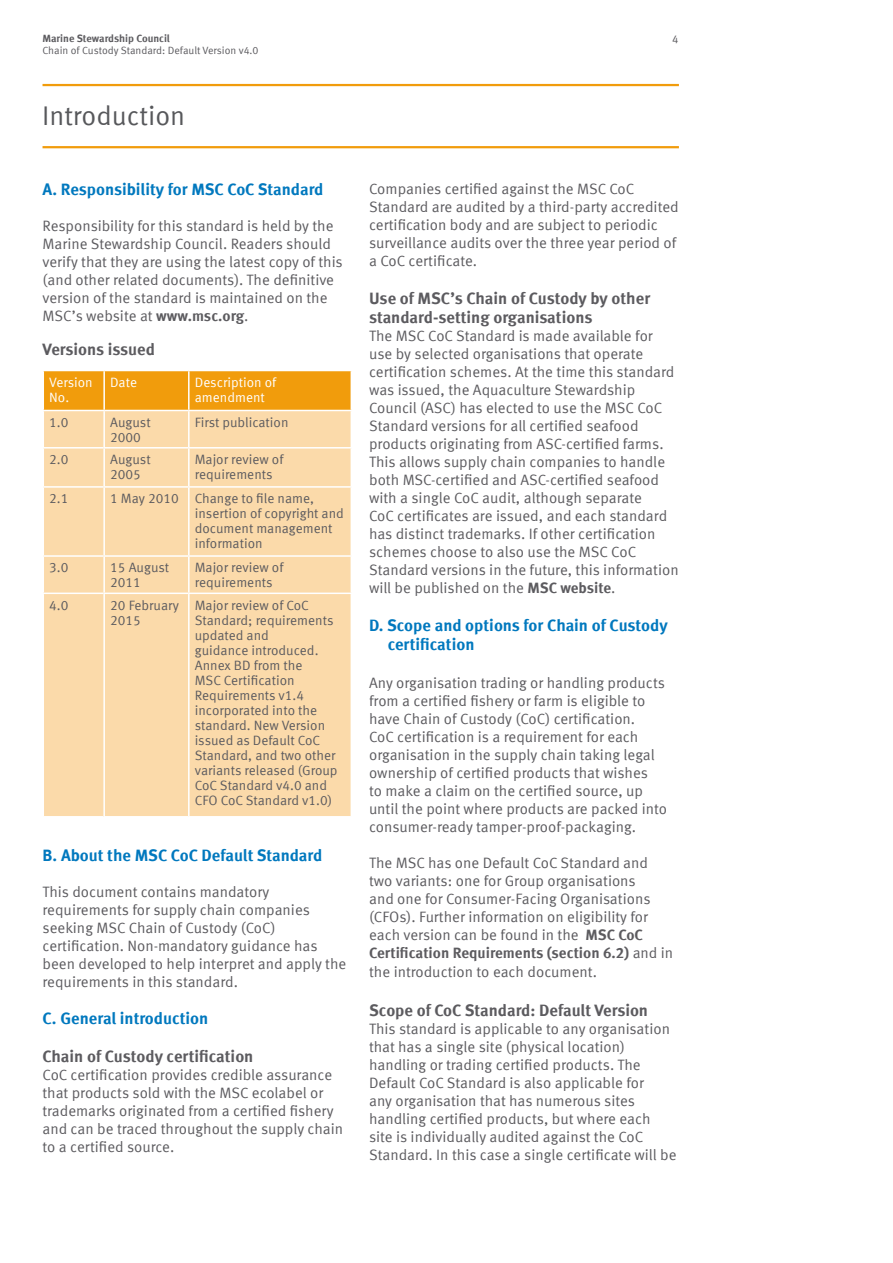
<style>
.page{position:relative;width:893px;height:1263px;background:#fff}
.page>*{position:absolute;margin:0;border:0;box-sizing:border-box;transform-origin:0 0}
.t1{font:27px "Meta Offc Pro Norm";color:#57585b}
.t2{font:700 16.5px/19.5px "Meta Offc Pro";color:#5c5b5f}
.t3{font:700 16.5px/19.5px "Meta Offc Pro";color:#0078be}
.t4{font:15px/18px "Meta Offc Pro Norm";color:#5c5b5f}
.t5{font:700 15px "Meta Offc Pro";color:#5c5b5f}
.t6{font:13.5px/15px "Meta Offc Pro Norm";color:#5c5b5f}
.t7{font:13.5px/15px "Meta Offc Pro Norm";color:#fff}
.t8{font:11.25px "Meta Offc Pro Norm";color:#5c5b5f}
.t9{font:10.5px "Meta Offc Pro Norm";color:#5c5b5f}
.t10{font:700 10.5px "Meta Offc Pro";letter-spacing:-.005em;color:#5c5b5f}
.s1{font-family:"Meta Offc Pro";font-weight:700}
.s2{font-family:"Meta Offc Pro Norm";font-weight:400}
</style>
<div class="page">
<div style="left:44px;top:371px;width:307px;height:39px;background:#f19c0c"></div>
<div style="left:44px;top:411px;width:307px;height:405px;background:#fbdaaa"></div>
<hr style="left:43px;top:447px;width:60px;height:1px;background:#fff">
<hr style="left:103px;top:447px;width:86px;height:1px;background:#fff">
<hr style="left:188px;top:371px;width:2px;height:39px;background:#fff">
<hr style="left:43px;top:486px;width:60px;height:2px;background:#fff">
<hr style="left:103px;top:486px;width:86px;height:2px;background:#fff">
<hr style="left:43px;top:555px;width:60px;height:2px;background:#fff">
<hr style="left:103px;top:555px;width:86px;height:2px;background:#fff">
<hr style="left:43px;top:592px;width:60px;height:2px;background:#fff">
<hr style="left:103px;top:592px;width:86px;height:2px;background:#fff">
<hr style="left:188px;top:411px;width:2px;height:36px;background:#fff">
<hr style="left:188px;top:594px;width:2px;height:222px;background:#fff">
<hr style="left:188px;top:557px;width:2px;height:35px;background:#fff">
<hr style="left:189px;top:592px;width:163px;height:2px;background:#fff">
<hr style="left:189px;top:447px;width:163px;height:1px;background:#fff">
<hr style="left:188px;top:448px;width:2px;height:38px;background:#fff">
<hr style="left:189px;top:486px;width:163px;height:2px;background:#fff">
<hr style="left:188px;top:488px;width:2px;height:67px;background:#fff">
<hr style="left:189px;top:555px;width:163px;height:2px;background:#fff">
<hr style="left:103px;top:371px;width:2px;height:39px;background:#fff">
<hr style="left:103px;top:411px;width:2px;height:36px;background:#fff">
<hr style="left:103px;top:448px;width:2px;height:38px;background:#fff">
<hr style="left:103px;top:488px;width:2px;height:67px;background:#fff">
<hr style="left:103px;top:557px;width:2px;height:35px;background:#fff">
<hr style="left:103px;top:594px;width:2px;height:222px;background:#fff">
<hr style="left:43px;top:84px;width:636px;height:2px;background:#f19c0c">
<hr style="left:43px;top:146px;width:636px;height:2px;background:#f19c0c">
<p class="t10" style="left:43px;top:30px;width:129px">Marine Stewardship Council</p>
<p class="t8" style="left:672px;top:30px;width:8px">4</p>
<p class="t9" style="left:43px;top:42px;width:218px">Chain of Custody Standard: Default Version v4.0</p>
<h1 class="t1" style="left:42px;top:95px;width:145px">Introduction</h1>
<p class="t3" style="left:43px;top:179px;width:282px">A. Responsibility for MSC CoC Standard</p>
<p class="t4" style="left:43px;top:216px;width:302px">Responsibility for this standard is held by the Marine Stewardship Council. Readers should verify that they are using the latest copy of this (and other related documents). The definitive version of the standard is maintained on the MSC’s website at <span class="s1">www.msc.org</span>.</p>
<p class="t2" style="left:43px;top:338px;width:114px">Versions issued</p>
<p class="t7" style="left:49px;top:374px;width:45px">Version<br>No.</p>
<p class="t7" style="left:110px;top:374px;width:28px">Date</p>
<p class="t7" style="left:195px;top:374px;width:83px">Description of amendment</p>
<p class="t6" style="left:49px;top:414px;width:21px">1.0</p>
<p class="t6" style="left:110px;top:414px;width:42px">August<br>2000</p>
<p class="t6" style="left:195px;top:414px;width:95px">First publication</p>
<p class="t6" style="left:49px;top:451px;width:21px">2.0</p>
<p class="t6" style="left:110px;top:451px;width:42px">August<br>2005</p>
<p class="t6" style="left:195px;top:451px;width:90px">Major review of requirements</p>
<p class="t6" style="left:49px;top:490px;width:21px">2.1</p>
<p class="t6" style="left:195px;top:490px;width:151px;text-indent:-85px">1 May 2010 Change to file name, insertion of copyright and document management information</p>
<p class="t6" style="left:49px;top:559px;width:21px">3.0</p>
<p class="t6" style="left:110px;top:559px;width:61px">15 August<br>2011</p>
<p class="t6" style="left:195px;top:559px;width:90px">Major review of requirements</p>
<p class="t6" style="left:49px;top:597px;width:21px">4.0</p>
<p class="t6" style="left:110px;top:597px;width:70px">20 February<br>2015</p>
<p class="t6" style="left:195px;top:597px;width:144px">Major review of CoC<br>Standard; requirements updated and<br>guidance introduced.<br>Annex BD from the<br>MSC Certification<br>Requirements v1.4 incorporated into the standard. New Version issued as Default CoC<br>Standard, and two other variants released (Group<br>CoC Standard v4.0 and<br>CFO CoC Standard v1.0)</p>
<p class="t3" style="left:43px;top:844px;width:281px">B. About the MSC CoC Default Standard</p>
<p class="t4" style="left:43px;top:882px;width:305px">This document contains mandatory requirements for supply chain companies seeking MSC Chain of Custody (CoC) certification. Non-mandatory guidance has been developed to help interpret and apply the requirements in this standard.</p>
<p class="t3" style="left:43px;top:1008px;width:167px">C. General introduction</p>
<p class="t2" style="left:43px;top:1045px;width:212px">Chain of Custody certification</p>
<p class="t4" style="left:43px;top:1065px;width:302px">CoC certification provides credible assurance that products sold with the MSC ecolabel or trademarks originated from a certified fishery and can be traced throughout the supply chain to a certified source.</p>
<p class="t4" style="left:369px;top:179px;width:311px">Companies certified against the MSC CoC Standard are audited by a third-party accredited certification body and are subject to periodic surveillance audits over the three year period of a CoC certificate.</p>
<p class="t2" style="left:369px;top:287px;width:283px">Use of MSC’s Chain of Custody by other standard-setting organisations</p>
<p class="t4" style="left:369px;top:326px;width:311px">The MSC CoC Standard is made available for use by selected organisations that operate certification schemes. At the time this standard was issued, the Aquaculture Stewardship Council (ASC) has elected to use the MSC CoC Standard versions for all certified seafood products originating from ASC-certified farms.<br>This allows supply chain companies to handle both MSC-certified and ASC-certified seafood with a single CoC audit, although separate<br>CoC certificates are issued, and each standard has distinct trademarks. If other certification schemes choose to also use the MSC CoC Standard versions in the future, this information will be published on the <span class="s1">MSC website</span>.</p>
<p class="t3" style="left:388px;top:614px;width:282px;text-indent:-19px">D. Scope and options for Chain of Custody certification</p>
<p class="t4" style="left:369px;top:673px;width:299px">Any organisation trading or handling products from a certified fishery or farm is eligible to have Chain of Custody (CoC) certification.<br>CoC certification is a requirement for each organisation in the supply chain taking legal ownership of certified products that wishes<br>to make a claim on the certified source, up until the point where products are packed into consumer-ready tamper-proof-packaging.</p>
<p class="t4" style="left:369px;top:853px;width:283px">The MSC has one Default CoC Standard and two variants: one for Group organisations and one for Consumer-Facing Organisations (CFOs). Further information on eligibility for each version can be found in the <span class="s1">MSC CoC</span></p>
<p class="t5" style="left:369px;top:941px;width:306px">Certification Requirements (section 6.2) <span class="s2">and in</span></p>
<p class="t4" style="left:369px;top:962px;width:229px">the introduction to each document.</p>
<p class="t2" style="left:369px;top:1000px;width:280px">Scope of CoC Standard: Default Version</p>
<p class="t4" style="left:369px;top:1019px;width:309px">This standard is applicable to any organisation that has a single site (physical location) handling or trading certified products. The Default CoC Standard is also applicable for<br>any organisation that has numerous sites handling certified products, but where each site is individually audited against the CoC Standard. In this case a single certificate will be</p>
</div>
